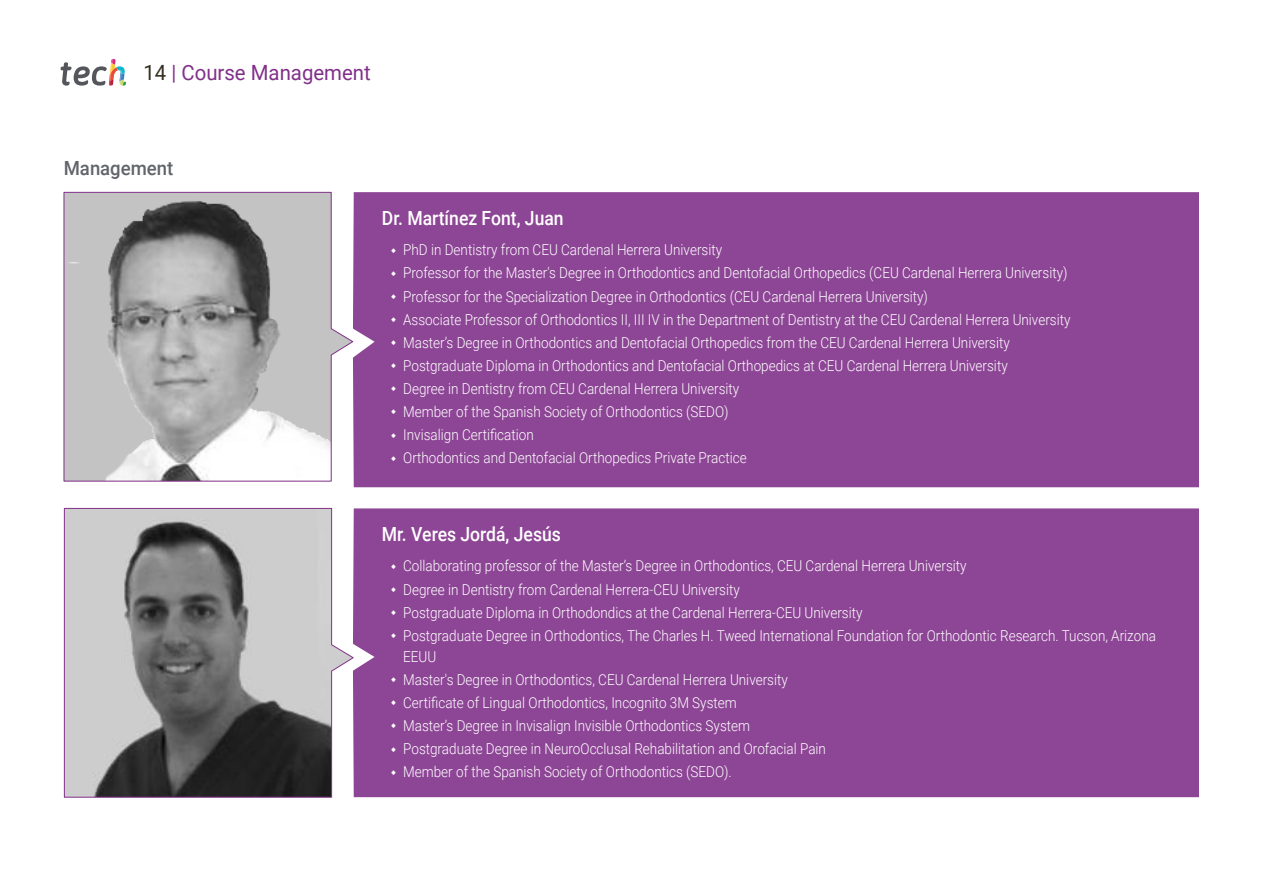
<style>
.page{position:relative;width:1263px;height:893px;background:#fff}
.page>*{position:absolute;margin:0;border:0;box-sizing:border-box;transform-origin:0 0}
.t1{font:21px "Roboto";color:#813089}
.t2{font:500 19.5px "Roboto";color:#fff;scale:.9 1}
.t3{font:500 19.5px "Roboto";color:#61646a;scale:.95 1}
.t4{font:300 15px/23.1px "Roboto";color:#fff;scale:.9 1}
.s1{color:#312e20}
</style>
<div class="page">
<svg style="left:61px;top:59px;width:65px;height:27px"></svg>
<div style="left:353px;top:192px;width:846px;height:295px;background:#8d4595"></div>
<div style="left:354px;top:508px;width:845px;height:289px;background:#8d4595"></div>
<svg style="left:64px;top:192px;width:289px;height:289px"></svg>
<svg style="left:64px;top:508px;width:290px;height:290px;background:#969596"></svg>
<svg style="left:391px;top:564px;width:5px;height:5px"></svg>
<svg style="left:391px;top:587px;width:5px;height:5px"></svg>
<svg style="left:391px;top:610px;width:5px;height:5px"></svg>
<svg style="left:391px;top:633px;width:5px;height:5px"></svg>
<svg style="left:391px;top:677px;width:5px;height:5px"></svg>
<svg style="left:391px;top:700px;width:5px;height:5px"></svg>
<svg style="left:391px;top:723px;width:5px;height:5px"></svg>
<svg style="left:391px;top:747px;width:5px;height:5px"></svg>
<svg style="left:391px;top:770px;width:5px;height:5px"></svg>
<svg style="left:391px;top:248px;width:5px;height:5px"></svg>
<svg style="left:391px;top:271px;width:5px;height:5px"></svg>
<svg style="left:391px;top:294px;width:5px;height:5px"></svg>
<svg style="left:391px;top:317px;width:5px;height:5px"></svg>
<svg style="left:391px;top:340px;width:5px;height:5px"></svg>
<svg style="left:391px;top:363px;width:5px;height:5px"></svg>
<svg style="left:391px;top:386px;width:5px;height:5px"></svg>
<svg style="left:391px;top:410px;width:5px;height:5px"></svg>
<svg style="left:391px;top:433px;width:5px;height:5px"></svg>
<svg style="left:391px;top:456px;width:5px;height:5px"></svg>
<h1 class="t1" style="left:144px;top:57px;width:229px"><span class="s1">14</span> | Course Management</h1>
<h2 class="t3" style="left:64px;top:155px;width:117px">Management</h2>
<h2 class="t2" style="left:382px;top:204px;width:203px">Dr. Martínez Font, Juan</h2>
<p class="t4" style="left:403px;top:238px;width:743px">PhD in Dentistry from CEU Cardenal Herrera University<br>Professor for the Master's Degree in Orthodontics and Dentofacial Orthopedics (CEU Cardenal Herrera University)<br>Professor for the Specialization Degree in Orthodontics (CEU Cardenal Herrera University)<br>Associate Professor of Orthodontics II, III IV in the Department of Dentistry at the CEU Cardenal Herrera University Master’s Degree in Orthodontics and Dentofacial Orthopedics from the CEU Cardenal Herrera University Postgraduate Diploma in Orthodontics and Dentofacial Orthopedics at CEU Cardenal Herrera University<br>Degree in Dentistry from CEU Cardenal Herrera University<br>Member of the Spanish Society of Orthodontics (SEDO)<br>Invisalign Certification<br>Orthodontics and Dentofacial Orthopedics Private Practice</p>
<h2 class="t2" style="left:382px;top:520px;width:200px">Mr. Veres Jordá, Jesús</h2>
<p class="t4" style="left:403px;top:554px;width:838px">Collaborating professor of the Master’s Degree in Orthodontics, CEU Cardenal Herrera University<br>Degree in Dentistry from Cardenal Herrera-CEU University<br>Postgraduate Diploma in Orthodondics at the Cardenal Herrera-CEU University<br>Postgraduate Degree in Orthodontics, The Charles H. Tweed International Foundation for Orthodontic Research. Tucson, Arizona</p>
<p class="t4" style="left:403px;top:644px;width:471px">EEUU<br>Master's Degree in Orthodontics, CEU Cardenal Herrera University Certificate of Lingual Orthodontics, Incognito 3M System<br>Master’s Degree in Invisalign Invisible Orthodontics System Postgraduate Degree in NeuroOcclusal Rehabilitation and Orofacial Pain Member of the Spanish Society of Orthodontics (SEDO).</p>
</div>
